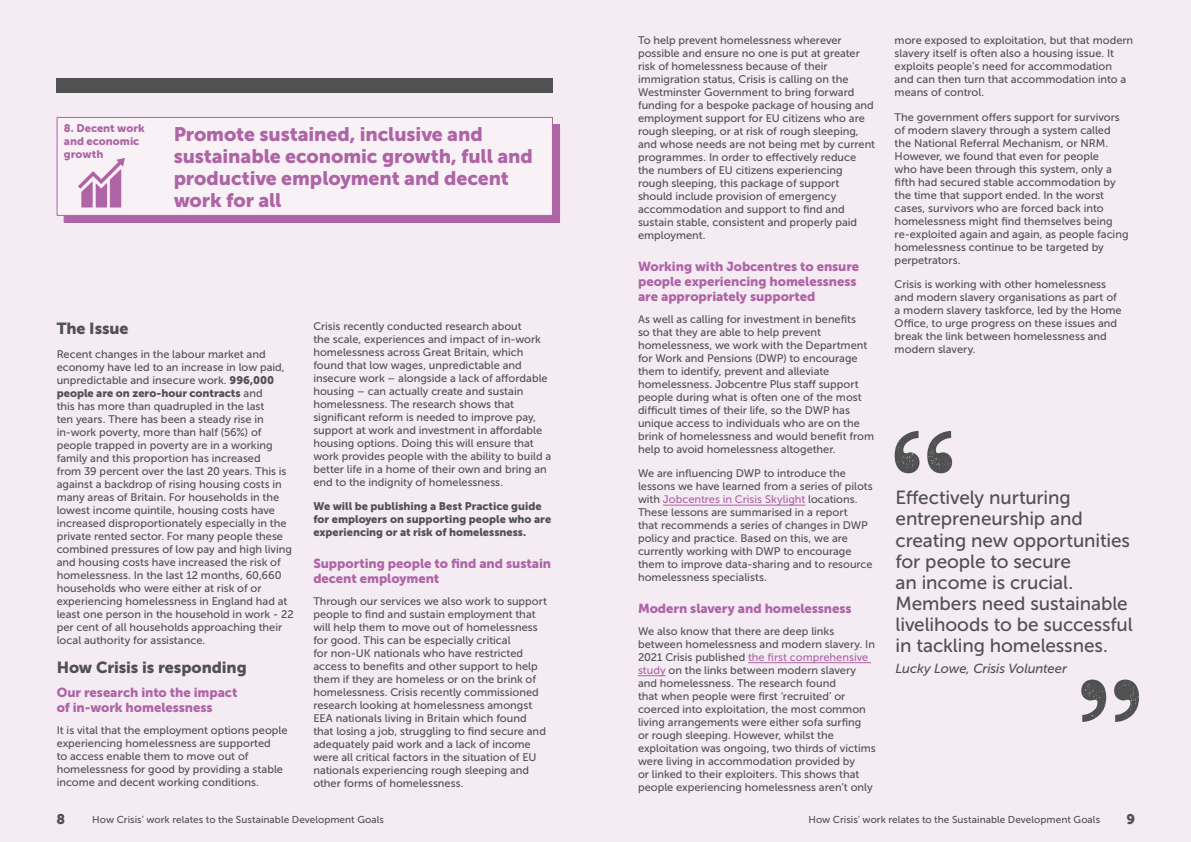
<style>
.page{position:relative;width:1191px;height:842px;background:#f4ebf3}
.page>*{position:absolute;margin:0;border:0;box-sizing:border-box;transform-origin:0 0}
.t1{font:19.4px/21.9px "Museo Sans 900";letter-spacing:-.005em;color:#ae64a5}
.t2{font:19px/21.1px "Museo Sans 500";letter-spacing:-.005em;color:#515152}
.t3{font:16px "Museo Sans 900";letter-spacing:-.005em;color:#515152}
.t4{font:14px "Museo Sans 900";color:#515152}
.t5{font:italic 13.1px "Museo Sans 500";letter-spacing:-.01em;color:#515152}
.t6{font:13px/15px "Museo Sans 900";letter-spacing:-.005em;color:#ae64a5}
.t7{font:11px/13px "Museo Sans 500";color:#515152}
.t8{font:11px/13px "Museo Sans 900";color:#515152}
.t9{font:11px/13px "Museo Sans 900";color:#ae64a5}
.t10{font:10px "Museo Sans 500";letter-spacing:.005em;color:#515152}
.s1{font-family:"Museo Sans 900"}
.s2{font-family:"Museo Sans 500"}
.s3{color:#ae64a5}
</style>
<div class="page">
<div style="left:64px;top:124px;width:496px;height:99px;background:#ae64a5"></div>
<div style="left:57px;top:117px;width:496px;height:99px;background:#f8f2f7;border:1px solid #ae64a5"></div>
<div style="left:57px;top:78px;width:496px;height:14px;background:#515152"></div>
<hr style="left:663px;top:505px;width:142px;height:1px;background:#ae64a5">
<hr style="left:748px;top:662px;width:123px;height:1px;background:#ae64a5">
<svg style="left:638px;top:675px;width:27px;height:1px"></svg>
<svg style="left:894px;top:431px;width:25px;height:42px"></svg>
<svg style="left:927px;top:431px;width:25px;height:42px"></svg>
<svg style="left:1081px;top:680px;width:25px;height:42px"></svg>
<svg style="left:1114px;top:680px;width:25px;height:42px"></svg>
<svg style="left:78px;top:158px;width:47px;height:49px"></svg>
<p class="t9" style="left:64px;top:122px;width:82px">8. Decent work and economic growth</p>
<h1 class="t1" style="left:174px;top:123px;width:361px">Promote sustained, inclusive and sustainable economic growth, full and productive employment and decent work for all</h1>
<h3 class="t3" style="left:57px;top:319px;width:73px">The Issue</h3>
<p class="t7" style="left:57px;top:348px;width:229px">Recent changes in the labour market and economy have led to an increase in low paid, unpredictable and insecure work. <span class="s1">996,000</span></p>
<p class="t8" style="left:57px;top:387px;width:207px">people are on zero-hour contracts <span class="s2">and</span></p>
<p class="t7" style="left:57px;top:400px;width:238px">this has more than quadrupled in the last<br>ten years. There has been a steady rise in in-work poverty, more than half (56%) of people trapped in poverty are in a working family and this proportion has increased<br>from 39 percent over the last 20 years. This is against a backdrop of rising housing costs in many areas of Britain. For households in the lowest income quintile, housing costs have increased disproportionately especially in the private rented sector. For many people these combined pressures of low pay and high living and housing costs have increased the risk of homelessness. In the last 12 months, 60,660 households who were either at risk of or experiencing homelessness in England had at least one person in the household in work - 22 per cent of all households approaching their local authority for assistance.</p>
<h3 class="t3" style="left:57px;top:659px;width:192px">How Crisis is responding</h3>
<p class="t6" style="left:57px;top:685px;width:182px">Our research into the impact of in-work homelessness</p>
<p class="t7" style="left:57px;top:723px;width:232px">It is vital that the employment options people experiencing homelessness are supported<br>to access enable them to move out of homelessness for good by providing a stable income and decent working conditions.</p>
<p class="t7" style="left:313px;top:320px;width:239px">Crisis recently conducted research about<br>the scale, experiences and impact of in-work homelessness across Great Britain, which found that low wages, unpredictable and insecure work – alongside a lack of affordable housing – can actually create and sustain homelessness. The research shows that significant reform is needed to improve pay, support at work and investment in affordable housing options. Doing this will ensure that work provides people with the ability to build a better life in a home of their own and bring an end to the indignity of homelessness.</p>
<p class="t8" style="left:313px;top:500px;width:239px">We will be publishing a Best Practice guide for employers on supporting people who are experiencing or at risk of homelessness.</p>
<p class="t6" style="left:313px;top:556px;width:239px">Supporting people to find and sustain decent employment</p>
<p class="t7" style="left:313px;top:595px;width:235px">Through our services we also work to support people to find and sustain employment that will help them to move out of homelessness for good. This can be especially critical<br>for non-UK nationals who have restricted access to benefits and other support to help them if they are homeless or on the brink of homelessness. Crisis recently commissioned research looking at homelessness amongst EEA nationals living in Britain which found that losing a job, struggling to find secure and adequately paid work and a lack of income were all critical factors in the situation of EU nationals experiencing rough sleeping and other forms of homelessness.</p>
<p class="t7" style="left:638px;top:34px;width:239px">To help prevent homelessness wherever possible and ensure no one is put at greater risk of homelessness because of their immigration status, Crisis is calling on the Westminster Government to bring forward funding for a bespoke package of housing and employment support for EU citizens who are rough sleeping, or at risk of rough sleeping, and whose needs are not being met by current programmes. In order to effectively reduce the numbers of EU citizens experiencing rough sleeping, this package of support should include provision of emergency accommodation and support to find and sustain stable, consistent and properly paid employment.</p>
<p class="t6" style="left:638px;top:259px;width:223px">Working with Jobcentres to ensure people experiencing homelessness are appropriately supported</p>
<p class="t7" style="left:638px;top:313px;width:237px">As well as calling for investment in benefits<br>so that they are able to help prevent homelessness, we work with the Department for Work and Pensions (DWP) to encourage them to identify, prevent and alleviate homelessness. Jobcentre Plus staff support people during what is often one of the most difficult times of their life, so the DWP has unique access to individuals who are on the brink of homelessness and would benefit from help to avoid homelessness altogether.</p>
<p class="t7" style="left:638px;top:467px;width:236px">We are influencing DWP to introduce the lessons we have learned from a series of pilots with <span class="s3">Jobcentres in Crisis Skylight</span> locations.<br>These lessons are summarised in a report<br>that recommends a series of changes in DWP policy and practice. Based on this, we are currently working with DWP to encourage them to improve data-sharing and to resource homelessness specialists.</p>
<p class="t6" style="left:638px;top:601px;width:215px">Modern slavery and homelessness</p>
<p class="t7" style="left:638px;top:624px;width:239px">We also know that there are deep links between homelessness and modern slavery. In 2021 Crisis published <span class="s3">the first comprehensive study</span> on the links between modern slavery and homelessness. The research found<br>that when people were first ‘recruited’ or coerced into exploitation, the most common living arrangements were either sofa surfing<br>or rough sleeping. However, whilst the exploitation was ongoing, two thirds of victims were living in accommodation provided by<br>or linked to their exploiters. This shows that people experiencing homelessness aren’t only</p>
<p class="t7" style="left:894px;top:34px;width:240px">more exposed to exploitation, but that modern slavery itself is often also a housing issue. It exploits people’s need for accommodation and can then turn that accommodation into a means of control.</p>
<p class="t7" style="left:894px;top:110px;width:235px">The government offers support for survivors of modern slavery through a system called the National Referral Mechanism, or NRM.<br>However, we found that even for people<br>who have been through this system, only a fifth had secured stable accommodation by the time that support ended. In the worst cases, survivors who are forced back into homelessness might find themselves being re-exploited again and again, as people facing homelessness continue to be targeted by perpetrators.</p>
<p class="t7" style="left:894px;top:278px;width:229px">Crisis is working with other homelessness and modern slavery organisations as part of a modern slavery taskforce, led by the Home Office, to urge progress on these issues and break the link between homelessness and modern slavery.</p>
<h2 class="t2" style="left:895px;top:487px;width:239px">Effectively nurturing entrepreneurship and creating new opportunities for people to secure<br>an income is crucial.<br>Members need sustainable livelihoods to be successful in tackling homelessnes.</h2>
<p class="t5" style="left:895px;top:662px;width:173px">Lucky Lowe, Crisis Volunteer</p>
<p class="t4" style="left:57px;top:811px;width:10px">8</p>
<p class="t10" style="left:92px;top:814px;width:293px">How Crisis’ work relates to the Sustainable Development Goals</p>
<p class="t10" style="left:808px;top:814px;width:293px">How Crisis’ work relates to the Sustainable Development Goals</p>
<p class="t4" style="left:1126px;top:811px;width:10px">9</p>
</div>
